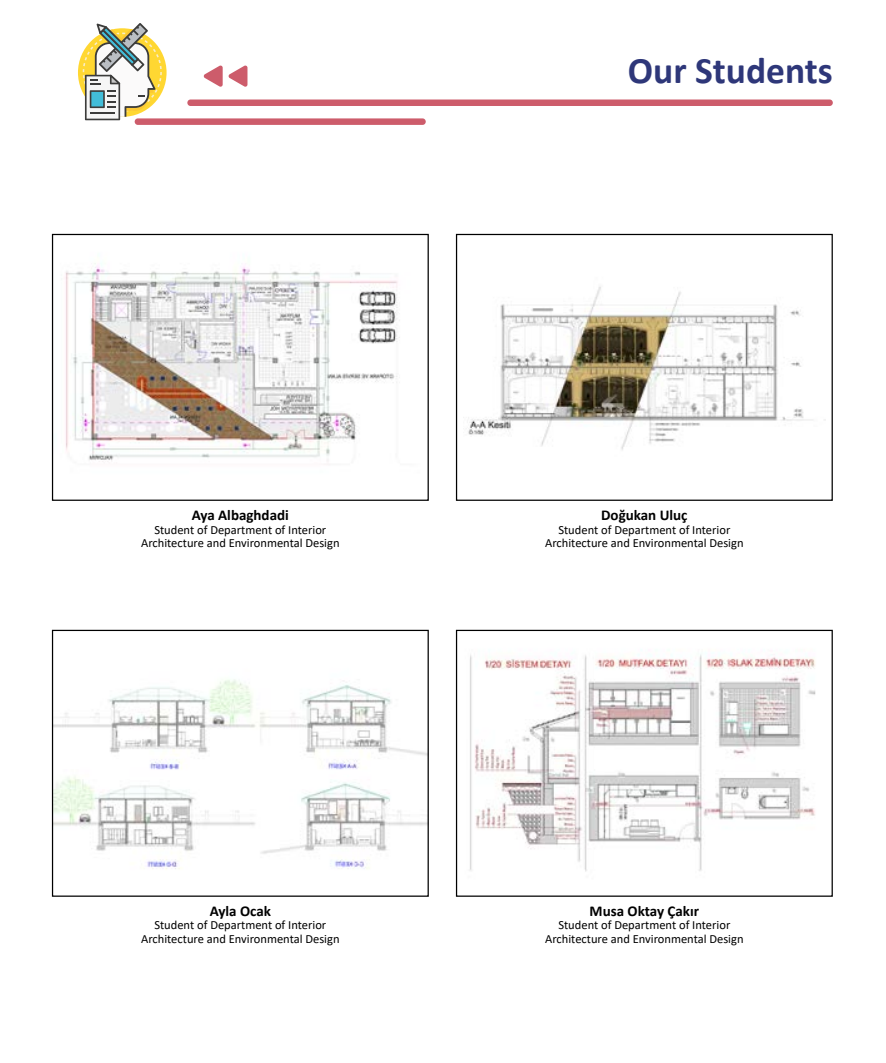
<style>
.page{position:relative;width:886px;height:1063px;background:#fff}
.page>*{position:absolute;margin:0;border:0;box-sizing:border-box;transform-origin:0 0}
.t1{font:700 37.5px "Calibri";color:#2e3779}
.t2{font:700 15px "Calibri";color:#000}
.t3{font:12.5px/13.8px "Calibri";color:#000;text-align:center}
</style>
<div class="page">
<div style="left:187px;top:100px;width:646px;height:6px;background:#cd5c6b;border-radius:3px"></div>
<div style="left:135px;top:118px;width:291px;height:7px;background:#cd5c6b;border-radius:3px"></div>
<svg style="left:203px;top:65px;width:44px;height:22px"></svg>
<div style="left:78px;top:28px;width:89px;height:89px;background:#ffd732;border-radius:50%"></div>
<svg style="left:83px;top:23px;width:79px;height:97px"></svg>
<img style="left:54px;top:679px;width:373px;height:190px">
<div style="left:52px;top:630px;width:377px;height:267px;border:1px solid #000"></div>
<img style="left:65px;top:263px;width:335px;height:199px">
<div style="left:52px;top:234px;width:377px;height:267px;border:1px solid #000"></div>
<img style="left:469px;top:654px;width:347px;height:218px">
<div style="left:456px;top:630px;width:377px;height:267px;border:1px solid #000"></div>
<img style="left:468px;top:286px;width:357px;height:164px">
<div style="left:456px;top:234px;width:377px;height:267px;border:1px solid #000"></div>
<p class="t2" style="left:192px;top:504px;width:98px">Aya Albaghdadi</p>
<p class="t3" style="left:141px;top:522px;width:200px">Student of Department of Interior<br>Architecture and Environmental Design</p>
<p class="t2" style="left:210px;top:900px;width:63px">Ayla Ocak</p>
<p class="t3" style="left:141px;top:918px;width:200px">Student of Department of Interior<br>Architecture and Environmental Design</p>
<h1 class="t1" style="left:628px;top:44px;width:206px">Our Students</h1>
<p class="t2" style="left:601px;top:504px;width:88px">Doğukan Uluç</p>
<p class="t3" style="left:545px;top:522px;width:200px">Student of Department of Interior<br>Architecture and Environmental Design</p>
<p class="t2" style="left:590px;top:900px;width:111px">Musa Oktay Çakır</p>
<p class="t3" style="left:545px;top:918px;width:200px">Student of Department of Interior<br>Architecture and Environmental Design</p>
</div>
